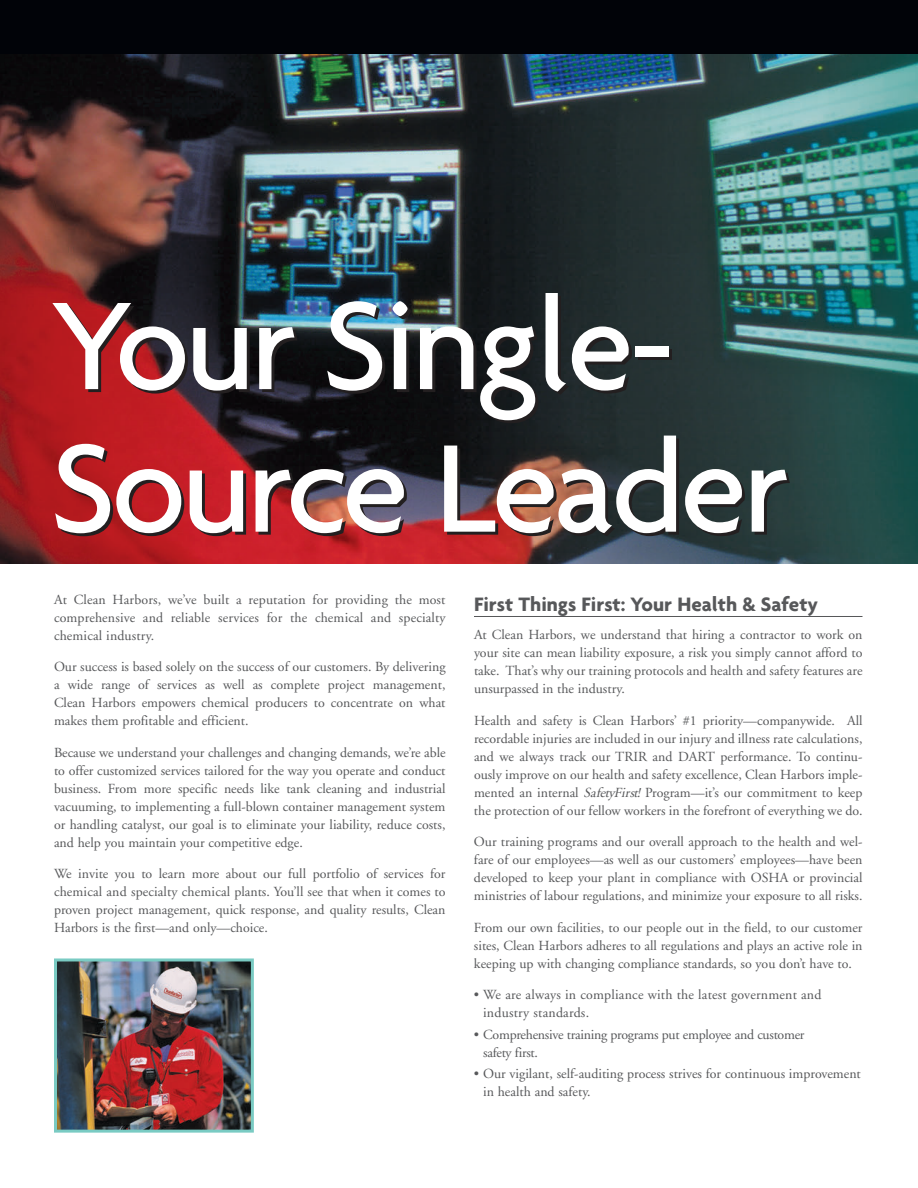
<style>
.page{position:relative;width:918px;height:1188px;background:#fff}
.page>*{position:absolute;margin:0;border:0;box-sizing:border-box;transform-origin:0 0}
.t1{font:500 135px/142.5px "Agenda";letter-spacing:-.03em;color:#fff}
.t2{font:700 21px "Agenda";color:#57585a}
.t3{font:13.8px/18px "Adobe Garamond";color:#57585a;text-align:justify}
.t4{font:13.8px/18px "Adobe Garamond";letter-spacing:-.02em;color:#57585a}
.s1{font-style:italic}
</style>
<div class="page">
<img style="left:0;top:54px;width:918px;height:510px">
<img style="left:58px;top:962px;width:192px;height:167px">
<div style="left:54px;top:958px;width:200px;height:175px;border:3px solid #7acbc3"></div>
<hr style="left:474px;top:616px;width:388px;height:1px;background:#57585a">
<div style="left:0;top:0;width:918px;height:54px;background:#010308"></div>
<h1 class="t1" style="left:51px;top:271px;width:739px">Your Single-<br>Source Leader</h1>
<p class="t3" style="left:54px;top:592px;width:393px">At Clean Harbors, we’ve built a reputation for providing the most comprehensive and reliable services for the chemical and specialty chemical industry.</p>
<p class="t3" style="left:54px;top:659px;width:393px">Our success is based solely on the success of our customers. By delivering a wide range of services as well as complete project management, Clean Harbors empowers chemical producers to concentrate on what makes them profitable and efficient.</p>
<p class="t3" style="left:54px;top:745px;width:393px">Because we understand your challenges and changing demands, we’re able to offer customized services tailored for the way you operate and conduct business. From more specific needs like tank cleaning and industrial vacuuming, to implementing a full-blown container management system or handling catalyst, our goal is to eliminate your liability, reduce costs, and help you maintain your competitive edge.</p>
<p class="t3" style="left:54px;top:866px;width:393px">We invite you to learn more about our full portfolio of services for chemical and specialty chemical plants. You’ll see that when it comes to proven project management, quick response, and quality results, Clean Harbors is the first—and only—choice.</p>
<h2 class="t2" style="left:474px;top:591px;width:346px">First Things First: Your Health &amp; Safety</h2>
<p class="t3" style="left:474px;top:627px;width:390px">At Clean Harbors, we understand that hiring a contractor to work on your site can mean liability exposure, a risk you simply cannot afford to take. That’s why our training protocols and health and safety features are unsurpassed in the industry.</p>
<p class="t3" style="left:474px;top:713px;width:390px">Health and safety is Clean Harbors’ #1 priority—companywide. All recordable injuries are included in our injury and illness rate calculations, and we always track our TRIR and DART performance. To continu&shy;ously improve on our health and safety excellence, Clean Harbors imple&shy;mented an internal <span class="s1">SafetyFirst!</span> Program—it’s our commitment to keep the protection of our fellow workers in the forefront of everything we do.</p>
<p class="t3" style="left:474px;top:834px;width:390px">Our training programs and our overall approach to the health and wel&shy;fare of our employees—as well as our customers’ employees—have been developed to keep your plant in compliance with OSHA or provincial ministries of labour regulations, and minimize your exposure to all risks.</p>
<p class="t3" style="left:474px;top:920px;width:390px">From our own facilities, to our people out in the field, to our customer sites, Clean Harbors adheres to all regulations and plays an active role in keeping up with changing compliance standards, so you don’t have to.</p>
<p class="t3" style="left:483px;top:987px;width:340px;text-indent:-9px">• We are always in compliance with the latest government and industry standards.</p>
<p class="t4" style="left:483px;top:1026px;width:323px;text-indent:-9px">• Comprehensive training programs put employee and customer safety first.</p>
<p class="t3" style="left:483px;top:1066px;width:379px;text-indent:-9px">• Our vigilant, self-auditing process strives for continuous improvement in health and safety.</p>
</div>
